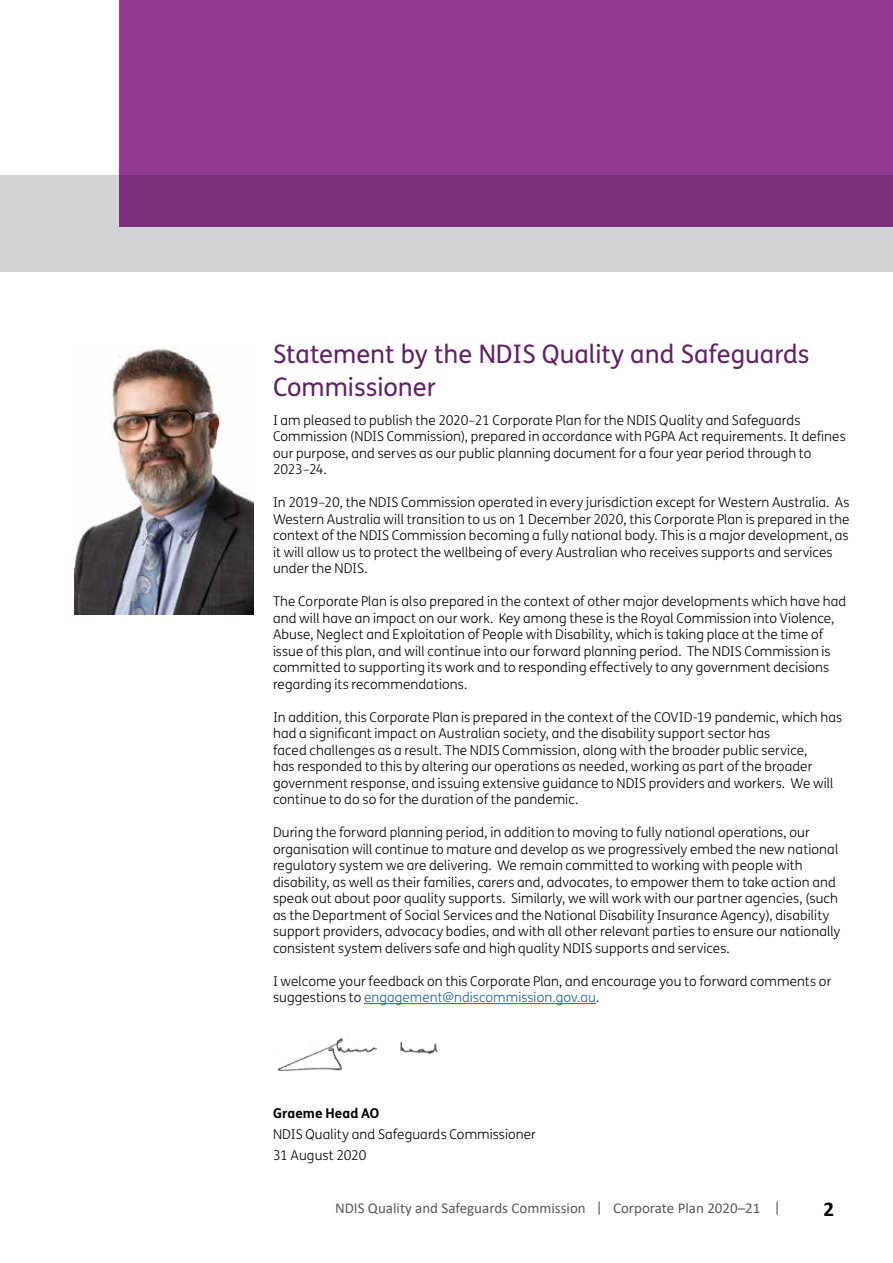
<style>
.page{position:relative;width:893px;height:1263px;background:#fff}
.page>*{position:absolute;margin:0;border:0;box-sizing:border-box;transform-origin:0 0}
.t1{font:25.5px/33px "FS Me";color:#612166}
.t2{font:700 21px "Calibri";color:#000}
.t3{font:15px "Calibri";color:#58595b}
.t4{font:300 13.5px/16.5px "FS Me";letter-spacing:.01em;color:#000}
.t5{font:700 13.5px "FS Me";letter-spacing:.01em;color:#000}
.s1{color:#215e9e}
</style>
<div class="page">
<div style="left:119px;top:0;width:773px;height:227px;background:#933b91"></div>
<hr style="left:364px;top:1003px;width:232px;height:1px;background:#215e9e">
<svg style="left:0;top:175px;width:892px;height:97px;background:#a787a9"></svg>
<img style="left:75px;top:347px;width:178px;height:268px">
<img style="left:277px;top:1038px;width:161px;height:33px">
<p class="t1" style="left:273px;top:337px;width:538px">Statement by the NDIS Quality and Safeguards<br>Commissioner</p>
<p class="t4" style="left:273px;top:412px;width:529px">I am pleased to publish the 2020–21 Corporate Plan for the NDIS Quality and Safeguards</p>
<p class="t4" style="left:273px;top:428px;width:574px">Commission (NDIS Commission), prepared in accordance with PGPA Act requirements. It defines</p>
<p class="t4" style="left:273px;top:445px;width:540px">our purpose, and serves as our public planning document for a four year period through to<br>2023–24.</p>
<p class="t4" style="left:273px;top:494px;width:578px">In 2019–20, the NDIS Commission operated in every jurisdiction except for Western Australia. As Western Australia will transition to us on 1 December 2020, this Corporate Plan is prepared in the context of the NDIS Commission becoming a fully national body. This is a major development, as it will allow us to protect the wellbeing of every Australian who receives supports and services under the NDIS.</p>
<p class="t4" style="left:273px;top:593px;width:575px">The Corporate Plan is also prepared in the context of other major developments which have had and will have an impact on our work. Key among these is the Royal Commission into Violence, Abuse, Neglect and Exploitation of People with Disability, which is taking place at the time of issue of this plan, and will continue into our forward planning period. The NDIS Commission is committed to supporting its work and to responding effectively to any government decisions regarding its recommendations.</p>
<p class="t4" style="left:273px;top:709px;width:571px">In addition, this Corporate Plan is prepared in the context of the COVID-19 pandemic, which has</p>
<p class="t4" style="left:273px;top:725px;width:499px">had a significant impact on Australian society, and the disability support sector has</p>
<p class="t4" style="left:273px;top:742px;width:562px">faced challenges as a result. The NDIS Commission, along with the broader public service,<br>has responded to this by altering our operations as needed, working as part of the broader government response, and issuing extensive guidance to NDIS providers and workers. We will continue to do so for the duration of the pandemic.</p>
<p class="t4" style="left:273px;top:824px;width:569px">During the forward planning period, in addition to moving to fully national operations, our organisation will continue to mature and develop as we progressively embed the new national regulatory system we are delivering. We remain committed to working with people with disability, as well as their families, carers and, advocates, to empower them to take action and speak out about poor quality supports. Similarly, we will work with our partner agencies, (such as the Department of Social Services and the National Disability Insurance Agency), disability support providers, advocacy bodies, and with all other relevant parties to ensure our nationally consistent system delivers safe and high quality NDIS supports and services.</p>
<p class="t4" style="left:273px;top:972px;width:560px">I welcome your feedback on this Corporate Plan, and encourage you to forward comments or suggestions to <span class="s1">engagement@ndiscommission.gov.au</span>.</p>
<p class="t5" style="left:273px;top:1103px;width:108px">Graeme Head AO</p>
<p class="t4" style="left:273px;top:1123px;width:264px;line-height:21px">NDIS Quality and Safeguards Commissioner<br>31 August 2020</p>
<p class="t3" style="left:335px;top:1197px;width:447px">NDIS Quality and Safeguards Commission | Corporate Plan 2020–21 |</p>
<h2 class="t2" style="left:823px;top:1194px;width:12px">2</h2>
</div>
